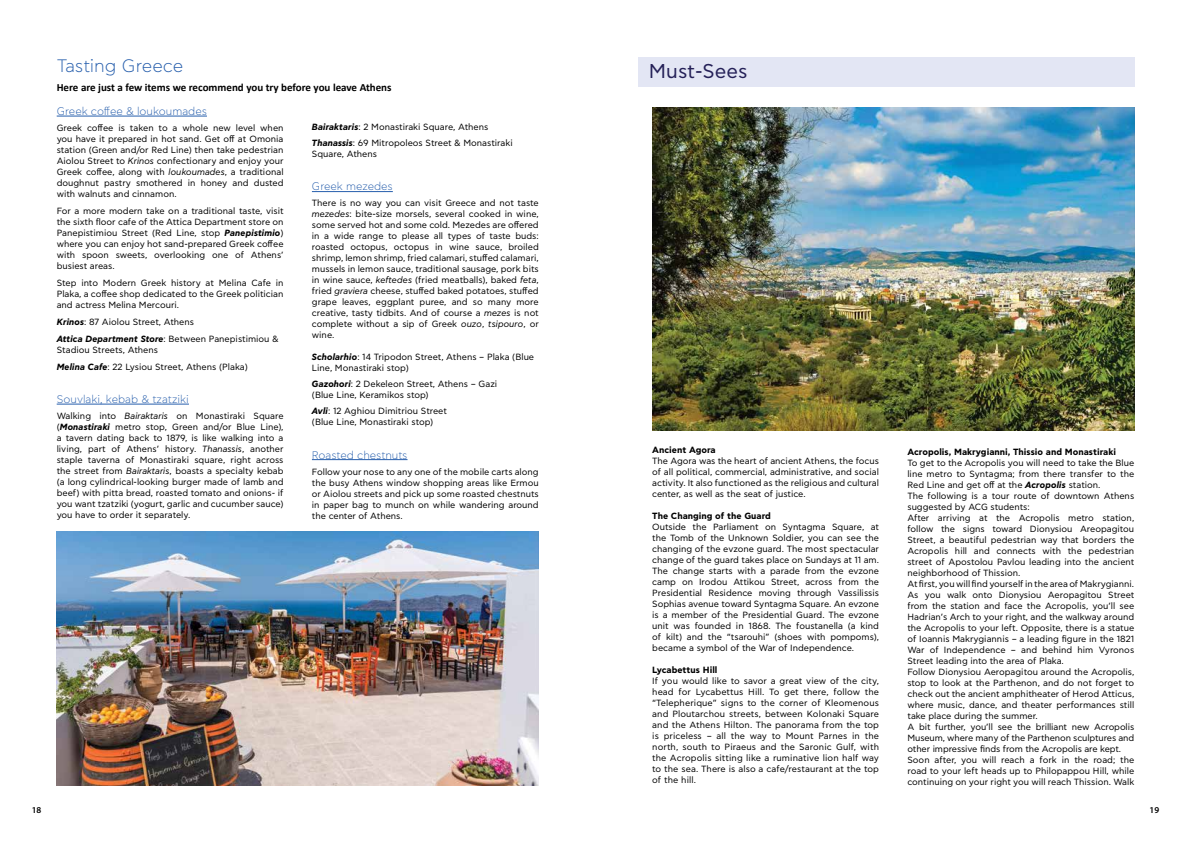
<style>
.page{position:relative;width:1191px;height:842px;background:#fff}
.page>*{position:absolute;margin:0;border:0;box-sizing:border-box;transform-origin:0 0}
.t1{font:20px "CF Asty Std";color:#252158}
.t2{font:300 18px "CF Asty Std";color:#265eac}
.t3{font:300 11px "CF Asty Std";color:#265eac}
.t4{font:700 11px "Calibri";color:#000}
.t5{font:9px/11px "CF Asty Std";color:#000;text-align:justify}
.t6{font:700 9px "CF Asty Std";color:#000}
.t7{font:600 9px "Myriad Pro";color:#000}
.s1{font-style:italic}
.s2{font-weight:700;font-style:italic}
</style>
<div class="page">
<div style="left:638px;top:57px;width:496px;height:29px;background:#e3e6f4"></div>
<hr style="left:57px;top:116px;width:150px;height:1px;background:#265eac">
<hr style="left:57px;top:404px;width:132px;height:1px;background:#265eac">
<hr style="left:312px;top:191px;width:81px;height:1px;background:#265eac">
<hr style="left:312px;top:459px;width:95px;height:1px;background:#265eac">
<img style="left:57px;top:531px;width:482px;height:254px">
<img style="left:652px;top:108px;width:482px;height:322px">
<h2 class="t2" style="left:57px;top:55px;width:128px">Tasting Greece</h2>
<p class="t4" style="left:57px;top:79px;width:336px">Here are just a few items we recommend you try before you leave Athens</p>
<p class="t3" style="left:57px;top:105px;width:152px">Greek coffee &amp; loukoumades</p>
<p class="t5" style="left:57px;top:123px;width:228px">Greek coffee is taken to a whole new level when you have it prepared in hot sand. Get off at Omonia station (Green and/or Red Line) then take pedestrian Aiolou Street to <span class="s1">Krinos</span> confectionary and enjoy your Greek coffee, along with <span class="s1">loukoumades</span>, a traditional doughnut pastry smothered in honey and dusted with walnuts and cinnamon.</p>
<p class="t5" style="left:57px;top:206px;width:228px">For a more modern take on a traditional taste, visit the sixth floor cafe of the Attica Department store on Panepistimiou Street (Red Line, stop <span class="s2">Panepistimio</span>) where you can enjoy hot sand-prepared Greek coffee with spoon sweets, overlooking one of Athens’ busiest areas.</p>
<p class="t5" style="left:57px;top:278px;width:228px">Step into Modern Greek history at Melina Cafe in Plaka, a coffee shop dedicated to the Greek politician and actress Melina Mercouri.</p>
<p class="t5" style="left:57px;top:314px;width:223px;line-height:17px"><span class="s2">Krinos</span>: 87 Aiolou Street, Athens<br><span class="s2">Attica Department Store</span>: Between Panepistimiou &amp;</p>
<p class="t5" style="left:57px;top:342px;width:193px;line-height:17px">Stadiou Streets, Athens<br><span class="s2">Melina Cafe</span>: 22 Lysiou Street, Athens (Plaka)</p>
<p class="t3" style="left:57px;top:393px;width:134px">Souvlaki, kebab &amp; tzatziki</p>
<p class="t5" style="left:57px;top:411px;width:228px">Walking into <span class="s1">Bairaktaris</span> on Monastiraki Square (<span class="s2">Monastiraki</span> metro stop, Green and/or Blue Line), a tavern dating back to 1879, is like walking into a living, part of Athens’ history. <span class="s1">Thanassis</span>, another staple taverna of Monastiraki square, right across the street from <span class="s1">Bairaktaris</span>, boasts a specialty kebab (a long cylindrical-looking burger made of lamb and beef) with pitta bread, roasted tomato and onions- if you want tzatziki (yogurt, garlic and cucumber sauce) you have to order it separately.</p>
<p class="t5" style="left:312px;top:120px;width:202px;line-height:16px"><span class="s2">Bairaktaris</span>: 2 Monastiraki Square, Athens<br><span class="s2">Thanassis</span>: 69 Mitropoleos Street &amp; Monastiraki</p>
<p class="t5" style="left:312px;top:149px;width:67px">Square, Athens</p>
<p class="t3" style="left:312px;top:181px;width:82px">Greek mezedes</p>
<p class="t5" style="left:312px;top:198px;width:228px">There is no way you can visit Greece and not taste <span class="s1">mezedes</span>: bite-size morsels, several cooked in wine, some served hot and some cold. Mezedes are offered in a wide range to please all types of taste buds: roasted octopus, octopus in wine sauce, broiled shrimp, lemon shrimp, fried calamari, stuffed calamari, mussels in lemon sauce, traditional sausage, pork bits in wine sauce, <span class="s1">keftedes</span> (fried meatballs), baked <span class="s1">feta</span>, fried <span class="s1">graviera</span> cheese, stuffed baked potatoes, stuffed grape leaves, eggplant puree, and so many more creative, tasty tidbits. And of course a <span class="s1">mezes</span> is not complete without a sip of Greek <span class="s1">ouzo</span>, <span class="s1">tsipouro</span>, or wine.</p>
<p class="t5" style="left:312px;top:352px;width:224px"><span class="s2">Scholarhio</span>: 14 Tripodon Street, Athens – Plaka (Blue<br>Line, Monastiraki stop)</p>
<p class="t5" style="left:312px;top:379px;width:187px"><span class="s2">Gazohori</span>: 2 Dekeleon Street, Athens – Gazi (Blue Line, Keramikos stop)</p>
<p class="t5" style="left:312px;top:406px;width:136px"><span class="s2">Avli</span>: 12 Aghiou Dimitriou Street (Blue Line, Monastiraki stop)</p>
<p class="t3" style="left:312px;top:449px;width:97px">Roasted chestnuts</p>
<p class="t5" style="left:312px;top:466px;width:228px">Follow your nose to any one of the mobile carts along the busy Athens window shopping areas like Ermou or Aiolou streets and pick up some roasted chestnuts in paper bag to munch on while wandering around the center of Athens.</p>
<h1 class="t1" style="left:649px;top:60px;width:100px">Must-Sees</h1>
<p class="t6" style="left:652px;top:444px;width:65px">Ancient Agora</p>
<p class="t5" style="left:652px;top:455px;width:228px">The Agora was the heart of ancient Athens, the focus of all political, commercial, administrative, and social activity. It also functioned as the religious and cultural center, as well as the seat of justice.</p>
<p class="t6" style="left:652px;top:510px;width:120px">The Changing of the Guard</p>
<p class="t5" style="left:652px;top:521px;width:228px">Outside the Parliament on Syntagma Square, at the Tomb of the Unknown Soldier, you can see the changing of the evzone guard. The most spectacular change of the guard takes place on Sundays at 11 am.<br>The change starts with a parade from the evzone camp on Irodou Attikou Street, across from the Presidential Residence moving through Vassilissis Sophias avenue toward Syntagma Square. An evzone is a member of the Presidential Guard. The evzone unit was founded in 1868. The foustanella (a kind of kilt) and the “tsarouhi” (shoes with pompoms), became a symbol of the War of Independence.</p>
<p class="t6" style="left:652px;top:664px;width:67px">Lycabettus Hill</p>
<p class="t5" style="left:652px;top:675px;width:228px">If you would like to savor a great view of the city, head for Lycabettus Hill. To get there, follow the “Telepherique” signs to the corner of Kleomenous and Ploutarchou streets, between Kolonaki Square and the Athens Hilton. The panorama from the top is priceless – all the way to Mount Parnes in the north, south to Piraeus and the Saronic Gulf, with the Acropolis sitting like a ruminative lion half way to the sea. There is also a cafe/restaurant at the top of the hill.</p>
<p class="t6" style="left:907px;top:447px;width:210px">Acropolis, Makrygianni, Thissio and Monastiraki</p>
<p class="t5" style="left:907px;top:458px;width:228px;text-align:left">To get to the Acropolis you will need to take the Blue line metro to Syntagma; from there transfer to the Red Line and get off at the <span class="s2">Acropolis</span> station.<br>The following is a tour route of downtown Athens suggested by ACG students:<br>After arriving at the Acropolis metro station, follow the signs toward Dionysiou Areopagitou Street, a beautiful pedestrian way that borders the Acropolis hill and connects with the pedestrian street of Apostolou Pavlou leading into the ancient neighborhood of Thission.<br>At first, you will find yourself in the area of Makrygianni.<br>As you walk onto Dionysiou Aeropagitou Street from the station and face the Acropolis, you’ll see Hadrian’s Arch to your right, and the walkway around the Acropolis to your left. Opposite, there is a statue of Ioannis Makrygiannis – a leading figure in the 1821<br>War of Independence – and behind him Vyronos Street leading into the area of Plaka.<br>Follow Dionysiou Aeropagitou around the Acropolis, stop to look at the Parthenon, and do not forget to check out the ancient amphitheater of Herod Atticus, where music, dance, and theater performances still take place during the summer.<br>A bit further, you’ll see the brilliant new Acropolis Museum, where many of the Parthenon sculptures and other impressive finds from the Acropolis are kept.<br>Soon after, you will reach a fork in the road; the road to your left heads up to Philopappou Hill, while continuing on your right you will reach Thission. Walk</p>
<p class="t7" style="left:32px;top:804px;width:11px">18</p>
<p class="t7" style="left:1149px;top:804px;width:11px">19</p>
</div>
